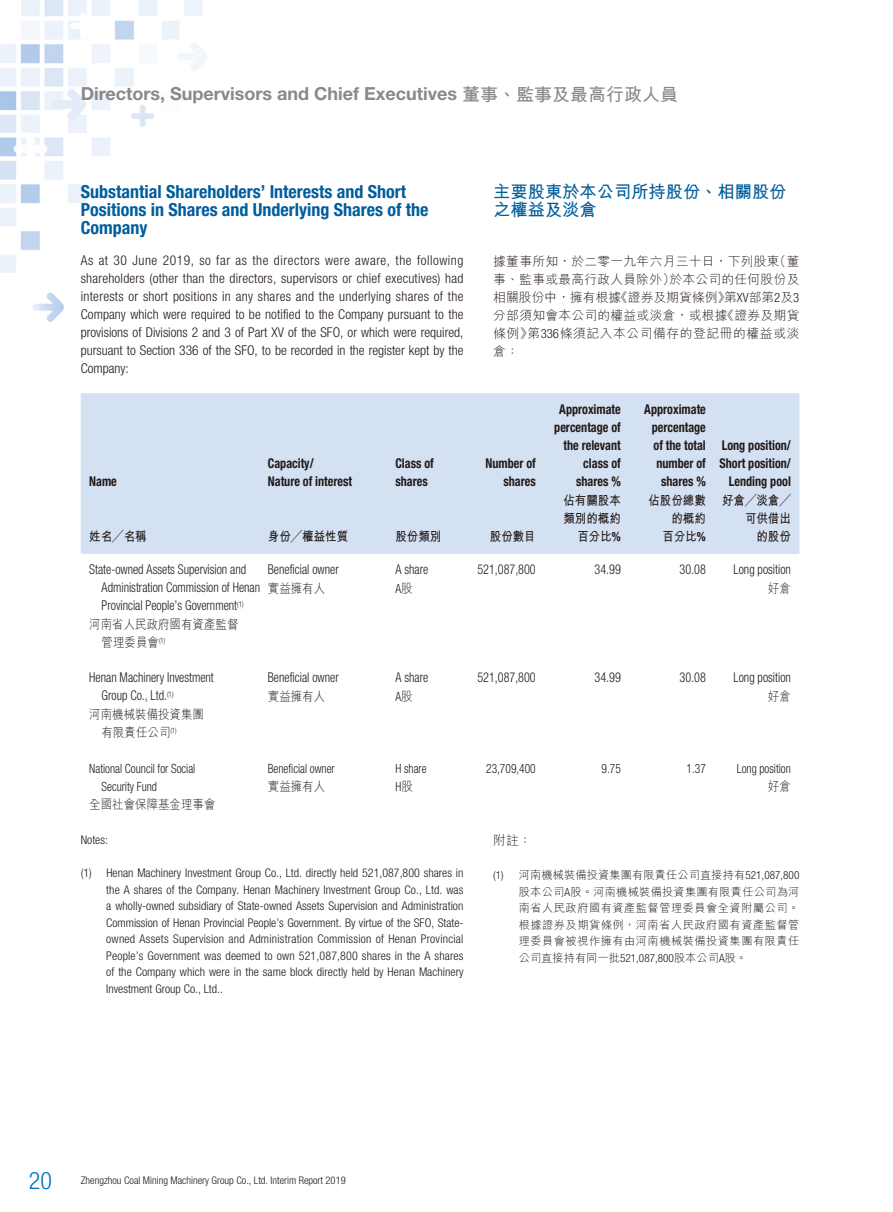
<style>
.page{position:relative;width:893px;height:1212px;background:#fff}
.page>*{position:absolute;margin:0;border:0;box-sizing:border-box;transform-origin:0 0}
.t1{font:300 condensed 24px "Helvetica Neue LT Std";color:#0075c1}
.t2{font:700 condensed 18px/18px "Helvetica Neue LT Std";color:#005d9b}
.t3{font:700 18px "Helvetica Neue LT Std";color:#898989}
.t4{font:17.25px/18px "M Hei HK Bold E Ten B5 H";color:#005d9b}
.t5{font:300 condensed 13.5px/18px "Helvetica Neue LT Std";color:#231916;text-align:justify}
.t6{font:300 condensed 13.5px/18px "Helvetica Neue LT Std";color:#231916;scale:.9 1}
.t7{font:700 condensed 13.5px/18px "Helvetica Neue LT Std";color:#231916;text-align:right;scale:.9 1}
.t8{font:12.75px/18px "M Hei HK Light E Ten B5 H";color:#231916;text-align:justify}
.t9{font:300 condensed 12.75px/18px "Helvetica Neue LT Std";color:#231916;scale:.9 1}
.t10{font:12.75px/18px "M Hei HK Light E Ten B5 H";color:#231916;scale:.9 1}
.t11{font:12.75px/18px "M Hei HK Bold E Ten B5 H";color:#231916;text-align:right;scale:.9 1}
.t12{font:300 condensed 12px/16.5px "Helvetica Neue LT Std";letter-spacing:.005em;color:#231916;text-align:justify}
.t13{font:11.25px/16.5px "M Hei HK Light E Ten B5 H";letter-spacing:.04em;color:#231916;text-align:justify}
.t14{font:300 condensed 10.5px "Helvetica Neue LT Std";color:#231916}
.s1{font-family:"M Hei HK Bold E Ten B5 H";font-weight:400}
.s2{font-family:"Helvetica Neue LT Std";font-weight:300;font-stretch:condensed}
.s3{font-family:"Helvetica Neue LT Std";font-weight:700;font-stretch:condensed}
.s4{font-family:"M Hei HK Light E Ten B5 H";font-weight:400;font-stretch:normal}
</style>
<div class="page">
<img style="left:0;top:0;width:207px;height:322px">
<div style="left:81px;top:393px;width:718px;height:161px;background:#d3e1f3"></div>
<h2 class="t3" style="left:81px;top:87px;width:599px">Directors, Supervisors and Chief Executives <span class="s1">董事、監事及最高行政人員</span></h2>
<h2 class="t2" style="left:81px;top:185px;width:349px">Substantial Shareholders’ Interests and Short<br>Positions in Shares and Underlying Shares of the<br>Company</h2>
<p class="t5" style="left:81px;top:253px;width:384px">As at 30 June 2019, so far as the directors were aware, the following shareholders (other than the directors, supervisors or chief executives) had interests or short positions in any shares and the underlying shares of the Company which were required to be notified to the Company pursuant to the provisions of Divisions 2 and 3 of Part XV of the SFO, or which were required, pursuant to Section 336 of the SFO, to be recorded in the register kept by the Company:</p>
<h3 class="t4" style="left:493px;top:185px;width:295px">主要股東於本公司所持股份、相關股份之權益及淡倉</h3>
<p class="t8" style="left:493px;top:253px;width:308px">據董事所知，於二零一九年六月三十日，下列股東（董事、監事或最高行政人員除外）於本公司的任何股份及相關股份中，擁有根據《證券及期貨條例》第<span class="s2">XV</span>部第<span class="s2">2</span>及<span class="s2">3</span>分部須知會本公司的權益或淡倉，或根據《證券及期貨條例》第<span class="s2">336</span>條須記入本公司備存的登記冊的權益或淡倉：</p>
<p class="t7" style="left:89px;top:474px;width:32px">Name</p>
<p class="t7" style="left:268px;top:456px;width:95px;text-align:left">Capacity/<br>Nature of interest</p>
<p class="t7" style="left:395px;top:456px;width:44px;text-align:left">Class of shares</p>
<p class="t7" style="left:485px;top:456px;width:57px">Number of shares</p>
<p class="t11" style="left:89px;top:529px;width:65px">姓名╱名稱</p>
<p class="t11" style="left:268px;top:529px;width:91px">身份╱權益性質</p>
<p class="t11" style="left:395px;top:529px;width:53px">股份類別</p>
<p class="t11" style="left:490px;top:529px;width:53px">股份數目</p>
<p class="t7" style="left:554px;top:402px;width:75px">Approximate percentage of the relevant class of shares %</p>
<p class="t7" style="left:644px;top:402px;width:70px">Approximate percentage of the total number of shares %</p>
<p class="t7" style="left:719px;top:438px;width:81px">Long position/<br>Short position/<br>Lending pool</p>
<p class="t11" style="left:563px;top:493px;width:65px">佔有關股本類別的概約百分比<span class="s3">%</span></p>
<p class="t11" style="left:648px;top:493px;width:65px">佔股份總數的概約<br>百分比<span class="s3">%</span></p>
<p class="t11" style="left:722px;top:493px;width:78px">好倉╱淡倉╱可供借出<br>的股份</p>
<p class="t6" style="left:102px;top:562px;width:178px;text-indent:-12px">State-owned Assets Supervision and<br>Administration Commission of Henan<br>Provincial People’s Government<sup>(1)</sup></p>
<p class="t10" style="left:102px;top:617px;width:154px;text-indent:-12px">河南省人民政府國有資產監督管理委員會<sup>(1)</sup></p>
<p class="t6" style="left:268px;top:562px;width:80px">Beneficial owner</p>
<p class="t10" style="left:268px;top:581px;width:65px">實益擁有人</p>
<p class="t6" style="left:102px;top:670px;width:126px;text-indent:-12px">Henan Machinery Investment<br>Group Co., Ltd.<sup>(1)</sup></p>
<p class="t10" style="left:102px;top:707px;width:115px;text-indent:-12px">河南機械裝備投資集團有限責任公司<sup>(1)</sup></p>
<p class="t6" style="left:268px;top:670px;width:80px">Beneficial owner</p>
<p class="t10" style="left:268px;top:689px;width:65px">實益擁有人</p>
<p class="t9" style="left:102px;top:761px;width:106px;text-indent:-12px">National Council for Social<br>Security Fund</p>
<p class="t10" style="left:89px;top:797px;width:142px">全國社會保障基金理事會</p>
<p class="t9" style="left:268px;top:761px;width:76px">Beneficial owner</p>
<p class="t10" style="left:268px;top:779px;width:65px">實益擁有人</p>
<p class="t6" style="left:395px;top:562px;width:38px">A share</p>
<p class="t9" style="left:395px;top:581px;width:21px">A<span class="s4">股</span></p>
<p class="t6" style="left:395px;top:670px;width:38px">A share</p>
<p class="t9" style="left:395px;top:689px;width:21px">A<span class="s4">股</span></p>
<p class="t6" style="left:477px;top:562px;width:66px">521,087,800</p>
<p class="t6" style="left:595px;top:562px;width:31px">34.99</p>
<p class="t6" style="left:680px;top:562px;width:31px">30.08</p>
<p class="t6" style="left:734px;top:562px;width:65px">Long position</p>
<p class="t10" style="left:768px;top:581px;width:27px">好倉</p>
<p class="t6" style="left:477px;top:670px;width:66px">521,087,800</p>
<p class="t6" style="left:595px;top:670px;width:31px">34.99</p>
<p class="t6" style="left:680px;top:670px;width:31px">30.08</p>
<p class="t6" style="left:734px;top:670px;width:65px">Long position</p>
<p class="t10" style="left:768px;top:689px;width:27px">好倉</p>
<p class="t9" style="left:395px;top:761px;width:36px">H share<br>H<span class="s4">股</span></p>
<p class="t9" style="left:486px;top:761px;width:57px">23,709,400</p>
<p class="t9" style="left:602px;top:761px;width:23px">9.75</p>
<p class="t9" style="left:687px;top:761px;width:23px">1.37</p>
<p class="t9" style="left:737px;top:761px;width:62px">Long position</p>
<p class="t10" style="left:768px;top:779px;width:27px">好倉</p>
<p class="t12" style="left:81px;top:833px;width:29px">Notes:</p>
<p class="t12" style="left:106px;top:866px;width:359px;text-indent:-26px">(1) Henan Machinery Investment Group Co., Ltd. directly held 521,087,800 shares in the A shares of the Company. Henan Machinery Investment Group Co., Ltd. was a wholly-owned subsidiary of State-owned Assets Supervision and Administration Commission of Henan Provincial People’s Government. By virtue of the SFO, State&shy;owned Assets Supervision and Administration Commission of Henan Provincial People’s Government was deemed to own 521,087,800 shares in the A shares of the Company which were in the same block directly held by Henan Machinery Investment Group Co., Ltd..</p>
<p class="t8" style="left:493px;top:833px;width:40px">附註：</p>
<p class="t13" style="left:519px;top:868px;width:282px;text-indent:-26px"><span class="s2">(1)</span> 河南機械裝備投資集團有限責任公司直接持有<span class="s2">521,087,800</span>股本公司<span class="s2">A</span>股。河南機械裝備投資集團有限責任公司為河南省人民政府國有資產監督管理委員會全資附屬公司。根據證券及期貨條例，河南省人民政府國有資產監督管理委員會被視作擁有由河南機械裝備投資集團有限責任公司直接持有同一批<span class="s2">521,087,800</span>股本公司<span class="s2">A</span>股。</p>
<h1 class="t1" style="left:29px;top:1172px;width:25px">20</h1>
<p class="t14" style="left:81px;top:1177px;width:266px">Zhengzhou Coal Mining Machinery Group Co., Ltd. Interim Report 2019</p>
</div>
